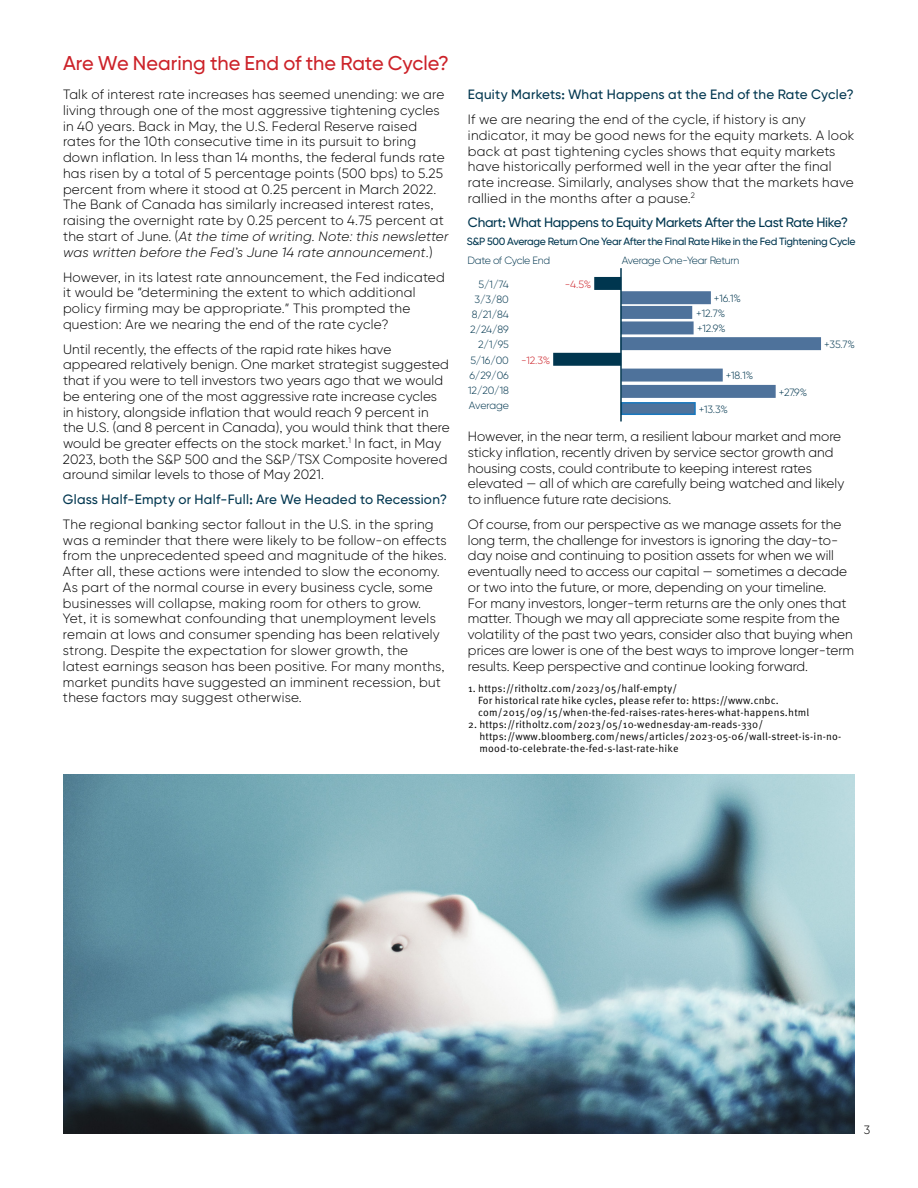
<style>
.page{position:relative;width:918px;height:1188px;background:#fff}
.page>*{position:absolute;margin:0;border:0;box-sizing:border-box;transform-origin:0 0}
.t1{font:500 19.95px "Gilroy BN";color:#cc2229}
.t2{font:300 13.5px/15.8px "Gilroy BN";letter-spacing:.01em;color:#000}
.t3{font:500 13.5px "Gilroy BN";letter-spacing:.005em;color:#00364f}
.t4{font:500 13.5px "Gilroy BN";letter-spacing:-.02em;color:#00364f}
.t5{font:300 12px "Gilroy BN";color:#000}
.t6{font:10.5px/12px "Meta Pro Norm";letter-spacing:.02em;color:#000}
.t7{font:300 10.5px/15.1px "Gilroy BN";letter-spacing:-.03em;color:#00364f}
.t8{font:500 10.5px "Gilroy BN";letter-spacing:-.025em;color:#00364f}
.t9{font:300 10.5px/15.1px "Gilroy BN";letter-spacing:-.01em;color:#00364f;text-align:right}
.t10{font:300 10.5px "Gilroy BN";color:#cc2229}
.s1{font-style:italic}
</style>
<div class="page">
<div style="left:594px;top:277px;width:27px;height:13px;background:#00364f;border:2px solid #00364f"></div>
<div style="left:553px;top:353px;width:68px;height:13px;background:#00364f;border:2px solid #00364f"></div>
<div style="left:621px;top:291px;width:90px;height:13px;background:#4e729b;border:2px solid #4e729b"></div>
<div style="left:621px;top:306px;width:71px;height:13px;background:#4e729b;border:2px solid #4e729b"></div>
<div style="left:621px;top:321px;width:73px;height:13px;background:#4e729b;border:2px solid #4e729b"></div>
<div style="left:621px;top:337px;width:200px;height:13px;background:#4e729b;border:2px solid #4e729b"></div>
<div style="left:621px;top:369px;width:102px;height:13px;background:#4e729b;border:2px solid #4e729b"></div>
<div style="left:621px;top:385px;width:155px;height:13px;background:#4e729b;border:2px solid #4e729b"></div>
<div style="left:621px;top:402px;width:75px;height:13px;background:#4e729b;border:2px solid #1978be"></div>
<hr style="left:620px;top:268px;width:2px;height:153px;background:#00364f">
<img style="left:63px;top:774px;width:792px;height:360px">
<h1 class="t1" style="left:63px;top:51px;width:387px">Are We Nearing the End of the Rate Cycle?</h1>
<p class="t2" style="left:63px;top:86px;width:387px">Talk of interest rate increases has seemed unending: we are living through one of the most aggressive tightening cycles in 40 years. Back in May, the U.S. Federal Reserve raised rates for the 10th consecutive time in its pursuit to bring down inflation. In less than 14 months, the federal funds rate has risen by a total of 5 percentage points (500 bps) to 5.25 percent from where it stood at 0.25 percent in March 2022.<br>The Bank of Canada has similarly increased interest rates, raising the overnight rate by 0.25 percent to 4.75 percent at the start of June. (<span class="s1">At the time of writing. Note: this newsletter was written before the Fed’s June 14 rate announcement</span>.)</p>
<p class="t2" style="left:63px;top:269px;width:383px">However, in its latest rate announcement, the Fed indicated it would be “determining the extent to which additional policy firming may be appropriate.” This prompted the question: Are we nearing the end of the rate cycle?</p>
<p class="t2" style="left:63px;top:341px;width:388px">Until recently, the effects of the rapid rate hikes have appeared relatively benign. One market strategist suggested that if you were to tell investors two years ago that we would be entering one of the most aggressive rate increase cycles in history, alongside inflation that would reach 9 percent in the U.S. (and 8 percent in Canada), you would think that there would be greater effects on the stock market.<sup>1</sup> In fact, in May 2023, both the S&amp;P 500 and the S&amp;P/TSX Composite hovered around similar levels to those of May 2021.</p>
<p class="t3" style="left:63px;top:491px;width:385px">Glass Half-Empty or Half-Full: Are We Headed to Recession?</p>
<p class="t2" style="left:63px;top:516px;width:385px">The regional banking sector fallout in the U.S. in the spring was a reminder that there were likely to be follow-on effects from the unprecedented speed and magnitude of the hikes.<br>After all, these actions were intended to slow the economy.<br>As part of the normal course in every business cycle, some businesses will collapse, making room for others to grow.<br>Yet, it is somewhat confounding that unemployment levels remain at lows and consumer spending has been relatively strong. Despite the expectation for slower growth, the latest earnings season has been positive. For many months, market pundits have suggested an imminent recession, but these factors may suggest otherwise.</p>
<p class="t3" style="left:468px;top:86px;width:387px">Equity Markets: What Happens at the End of the Rate Cycle?</p>
<p class="t2" style="left:468px;top:111px;width:388px">If we are nearing the end of the cycle, if history is any indicator, it may be good news for the equity markets. A look back at past tightening cycles shows that equity markets have historically performed well in the year after the final rate increase. Similarly, analyses show that the markets have rallied in the months after a pause.<sup>2</sup></p>
<p class="t4" style="left:468px;top:214px;width:381px">Chart: What Happens to Equity Markets After the Last Rate Hike?</p>
<p class="t8" style="left:467px;top:235px;width:390px">S&amp;P 500 Average Return One Year After the Final Rate Hike in the Fed Tightening Cycle</p>
<p class="t7" style="left:468px;top:253px;width:84px">Date of Cycle End</p>
<p class="t7" style="left:622px;top:253px;width:119px">Average One-Year Return</p>
<p class="t9" style="left:468px;top:276px;width:42px">5/1/74<br>3/3/80<br>8/21/84<br>2/24/89<br>2/1/95<br>5/16/00<br>6/29/06<br>12/20/18<br>Average</p>
<p class="t10" style="left:565px;top:278px;width:28px">-4.5%</p>
<p class="t10" style="left:521px;top:353px;width:31px">-12.3%</p>
<p class="t7" style="left:696px;top:291px;width:46px;text-indent:18px">+16.1% +12.7% +12.9%</p>
<p class="t7" style="left:726px;top:368px;width:29px">+18.1%</p>
<p class="t7" style="left:699px;top:401px;width:31px">+13.3%</p>
<p class="t7" style="left:779px;top:384px;width:30px">+27.9%</p>
<p class="t7" style="left:824px;top:337px;width:33px">+35.7%</p>
<p class="t2" style="left:468px;top:428px;width:378px">However, in the near term, a resilient labour market and more sticky inflation, recently driven by service sector growth and housing costs, could contribute to keeping interest rates elevated — all of which are carefully being watched and likely to influence future rate decisions.</p>
<p class="t2" style="left:468px;top:516px;width:388px">Of course, from our perspective as we manage assets for the long term, the challenge for investors is ignoring the day-to&shy;day noise and continuing to position assets for when we will eventually need to access our capital — sometimes a decade or two into the future, or more, depending on your timeline.<br>For many investors, longer-term returns are the only ones that matter. Though we may all appreciate some respite from the volatility of the past two years, consider also that buying when prices are lower is one of the best ways to improve longer-term results. Keep perspective and continue looking forward.</p>
<p class="t6" style="left:478px;top:681px;width:333px;text-indent:-10px">1. https://ritholtz.com/2023/05/half-empty/<br>For historical rate hike cycles, please refer to: https://www.cnbc. com/2015/09/15/when-the-fed-raises-rates-heres-what-happens.html</p>
<p class="t6" style="left:479px;top:717px;width:363px;text-indent:-11px">2. https://ritholtz.com/2023/05/10-wednesday-am-reads-330/ https://www.bloomberg.com/news/articles/2023-05-06/wall-street-is-in-no&shy;mood-to-celebrate-the-fed-s-last-rate-hike</p>
<p class="t5" style="left:864px;top:1122px;width:8px">3</p>
</div>
